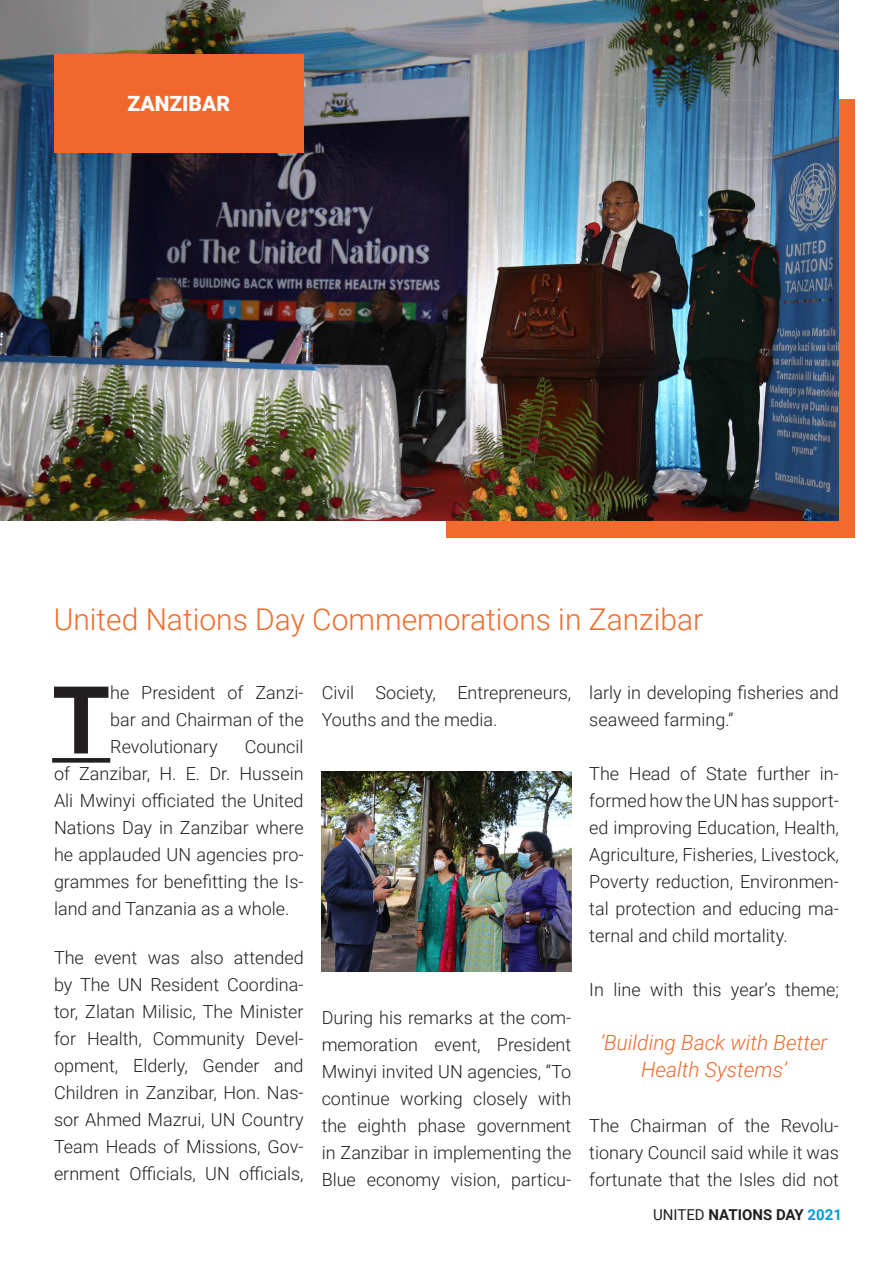
<style>
.page{position:relative;width:893px;height:1263px;background:#fff}
.page>*{position:absolute;margin:0;border:0;box-sizing:border-box;transform-origin:0 0}
.Big_Cap{font:700 93.9px "Roboto";color:#231f20}
.t1{font:300 30px "Roboto";color:#f26b2c}
.t2{font:italic 300 21px/27px "Roboto";color:#f26a2c;text-align:center}
.t3{font:900 21px "Roboto";color:#fff}
.Big_Cap-2{font:300 18px/27px "Roboto";color:#231f20;text-align:justify}
.t4{font:700 15px "Roboto";color:#231f20}
.s1{font-weight:400}
.s2{color:#009ddb}
</style>
<div class="page">
<div style="left:52px;top:758px;width:58px;height:5px;background:#231f20"></div>
<div style="left:446px;top:99px;width:409px;height:439px;background:#f26b2c"></div>
<img style="left:0;top:0;width:839px;height:520px">
<div style="left:54px;top:54px;width:250px;height:98px;background:#f2682c"></div>
<img style="left:322px;top:771px;width:249px;height:200px">
<p class="t3" style="left:127px;top:89px;width:104px">ZANZIBAR</p>
<p class="t1" style="left:54px;top:598px;width:651px">United Nations Day Commemorations in Zanzibar</p>
<p class="Big_Cap" style="left:52px;top:654px;width:60px">T</p>
<p class="Big_Cap-2" style="left:110px;top:679px;width:195px">he President of Zanzi&shy;bar and Chairman of the Revolutionary</p>
<p class="Big_Cap-2" style="left:54px;top:733px;width:251px;text-indent:191px">Council of Zanzibar, H. E. Dr. Hussein Ali Mwinyi officiated the United Nations Day in Zanzibar where he applauded UN agencies pro&shy;grammes for benefitting the Is&shy;land and Tanzania as a whole.</p>
<p class="Big_Cap-2" style="left:54px;top:943px;width:251px">The event was also attended by The UN Resident Coordina&shy;tor, Zlatan Milisic, The Minister for Health, Community Devel&shy;opment, Elderly, Gender and Children in Zanzibar, Hon. Nas&shy;sor Ahmed Mazrui, UN Country Team Heads of Missions, Gov&shy;ernment Officials, UN officials,</p>
<p class="Big_Cap-2" style="left:322px;top:679px;width:251px">Civil Society, Entrepreneurs,<br>Youths and the media.</p>
<p class="Big_Cap-2" style="left:322px;top:1003px;width:251px">During his remarks at the com&shy;memoration event, President Mwinyi invited UN agencies, “To continue working closely with the eighth phase government in Zanzibar in implementing the Blue economy vision, particu-</p>
<p class="Big_Cap-2" style="left:589px;top:679px;width:251px">larly in developing fisheries and seaweed farming.”</p>
<p class="Big_Cap-2" style="left:589px;top:760px;width:251px">The Head of State further in&shy;formed how the UN has support&shy;ed improving Education, Health, Agriculture, Fisheries, Livestock, Poverty reduction, Environmen&shy;tal protection and educing ma&shy;ternal and child mortality.</p>
<p class="Big_Cap-2" style="left:589px;top:976px;width:251px">In line with this year’s theme;</p>
<p class="t2" style="left:600px;top:1028px;width:229px">‘Building Back with Better<br>Health Systems’</p>
<p class="Big_Cap-2" style="left:589px;top:1111px;width:251px">The Chairman of the Revolu&shy;tionary Council said while it was fortunate that the Isles did not</p>
<p class="t4" style="left:653px;top:1204px;width:190px"><span class="s1">UNITED</span> NATIONS DAY <span class="s2">2021</span></p>
</div>
